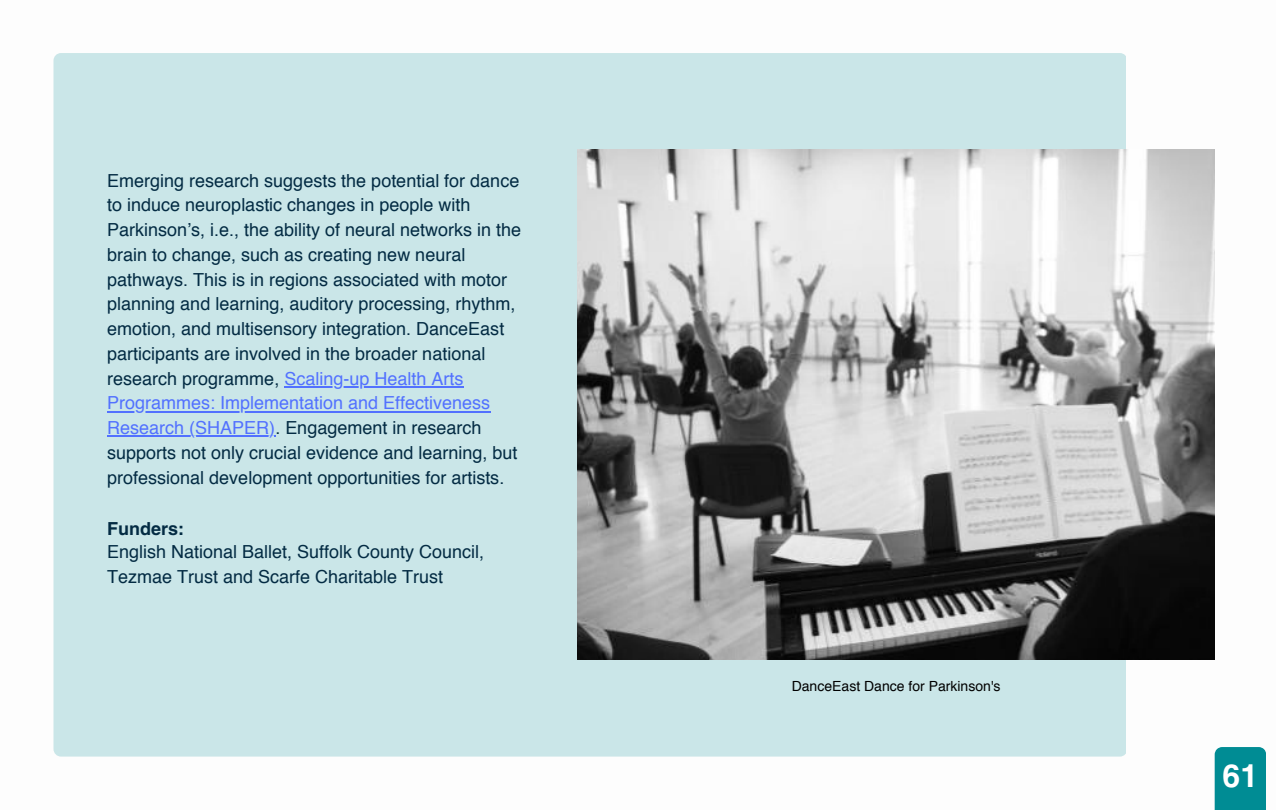
<style>
.page{position:relative;width:1276px;height:810px;background:#fff}
.page>*{position:absolute;margin:0;border:0;box-sizing:border-box;transform-origin:0 0}
.t1{font:700 32px "Helvetica";color:#fff}
.t2{font:18px/24.7px "Helvetica";color:#032b43}
.t3{font:700 18px "Helvetica";color:#032b43}
.t4{font:14px "Helvetica";color:#000}
.s1{color:#5271ff}
</style>
<div class="page">
<div style="left:53px;top:53px;width:1072px;height:704px;background:#cae6e8"></div>
<img style="left:577px;top:150px;width:637px;height:509px">
<hr style="left:284px;top:386px;width:179px;height:2px;background:#5271ff">
<hr style="left:107px;top:411px;width:383px;height:1px;background:#5271ff">
<hr style="left:107px;top:436px;width:168px;height:1px;background:#5271ff">
<div style="left:1214px;top:747px;width:51px;height:63px;background:#008c94"></div>
<p class="t2" style="left:107px;top:170px;width:415px">Emerging research suggests the potential for dance to induce neuroplastic changes in people with Parkinson’s, i.e., the ability of neural networks in the brain to change, such as creating new neural pathways. This is in regions associated with motor planning and learning, auditory processing, rhythm, emotion, and multisensory integration. DanceEast participants are involved in the broader national research programme, <span class="s1">Scaling-up Health Arts Programmes: Implementation and Effectiveness Research (SHAPER)</span>. Engagement in research supports not only crucial evidence and learning, but professional development opportunities for artists.</p>
<p class="t3" style="left:107px;top:517px;width:78px">Funders:</p>
<p class="t2" style="left:107px;top:541px;width:378px">English National Ballet, Suffolk County Council,<br>Tezmae Trust and Scarfe Charitable Trust</p>
<p class="t4" style="left:791px;top:680px;width:210px">DanceEast Dance for Parkinson's</p>
<h1 class="t1" style="left:1222px;top:756px;width:37px">61</h1>
</div>
